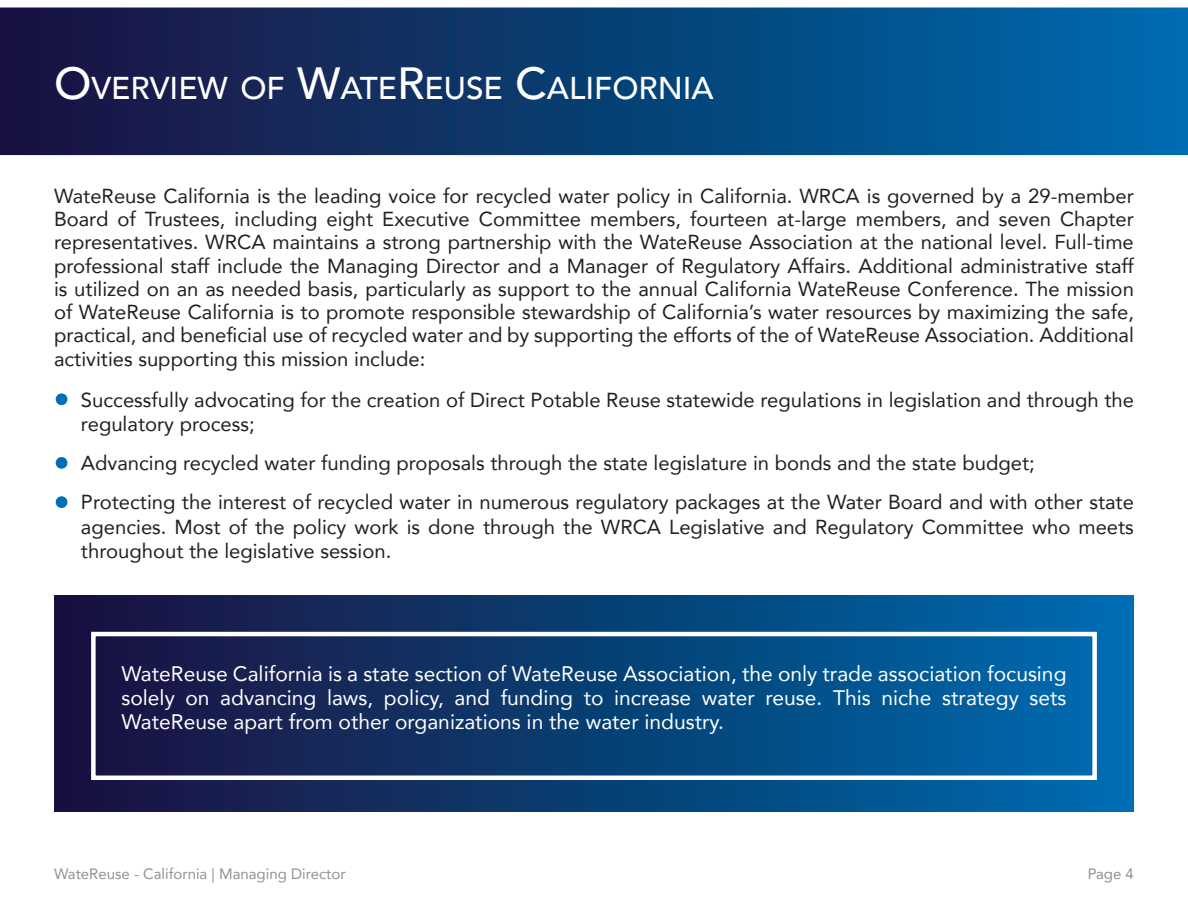
<style>
.page{position:relative;width:1188px;height:918px;background:#fff}
.page>*{position:absolute;margin:0;border:0;box-sizing:border-box;transform-origin:0 0}
.RA_Major_Heading_White{font:500 31.5px "Avenir";color:#fff}
.Normal_white{font:21px/24.2px "Avenir";color:#fff;text-align:justify}
.t1{font:20.25px/23.2px "Avenir";color:#231f20;text-align:justify}
.t2{font:15px "Avenir";color:#231f20}
.s1{font-size:45px}
</style>
<div class="page">
<svg style="left:0;top:7px;width:1188px;height:149px;background:#0d3e74"></svg>
<div style="left:54px;top:595px;width:1080px;height:216px;background:linear-gradient(to right,#1b103b,#006eaf)"></div>
<div style="left:91px;top:632px;width:1006px;height:148px;border:4px solid #fff"></div>
<p class="RA_Major_Heading_White" style="left:54px;top:61px;width:661px"><span class="s1">O</span>VERVIEW OF <span class="s1">W</span>ATE<span class="s1">R</span>EUSE <span class="s1">C</span>ALIFORNIA</p>
<p class="t1" style="left:54px;top:184px;width:1082px">WateReuse California is the leading voice for recycled water policy in California. WRCA is governed by a 29-member Board of Trustees, including eight Executive Committee members, fourteen at-large members, and seven Chapter representatives. WRCA maintains a strong partnership with the WateReuse Association at the national level. Full-time professional staff include the Managing Director and a Manager of Regulatory Affairs. Additional administrative staff is utilized on an as needed basis, particularly as support to the annual California WateReuse Conference. The mission of WateReuse California is to promote responsible stewardship of California’s water resources by maximizing the safe, practical, and beneficial use of recycled water and by supporting the efforts of the of WateReuse Association. Additional activities supporting this mission include:</p>
<p class="t1" style="left:81px;top:387px;width:1055px;line-height:24.3px">Successfully advocating for the creation of Direct Potable Reuse statewide regulations in legislation and through the regulatory process;</p>
<p class="t1" style="left:81px;top:451px;width:955px">Advancing recycled water funding proposals through the state legislature in bonds and the state budget;</p>
<p class="t1" style="left:81px;top:490px;width:1055px;line-height:24.3px">Protecting the interest of recycled water in numerous regulatory packages at the Water Board and with other state agencies. Most of the policy work is done through the WRCA Legislative and Regulatory Committee who meets throughout the legislative session.</p>
<p class="Normal_white" style="left:122px;top:661px;width:947px">WateReuse California is a state section of WateReuse Association, the only trade association focusing solely on advancing laws, policy, and funding to increase water reuse. This niche strategy sets WateReuse apart from other organizations in the water industry.</p>
<p class="t2" style="left:54px;top:862px;width:293px">WateReuse - California | Managing Director</p>
<p class="t2" style="left:1087px;top:862px;width:48px">Page 4</p>
</div>
